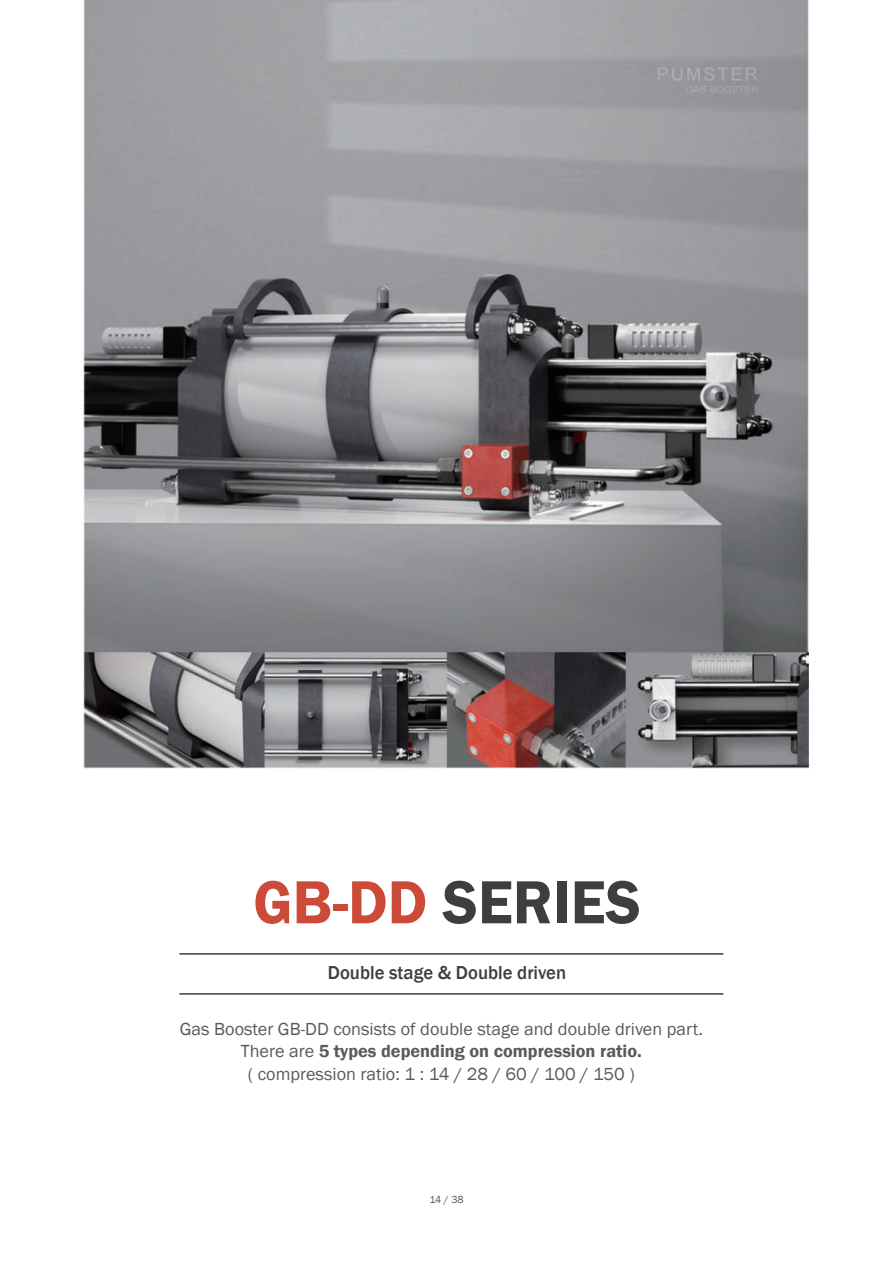
<style>
.page{position:relative;width:893px;height:1263px;background:#fff}
.page>*{position:absolute;margin:0;border:0;box-sizing:border-box;transform-origin:0 0}
.t1{font:600 63px "Franklin Gothic";color:#3e3e3f}
.t2{font:500 19.2px "Franklin Gothic";color:#3e3e3f}
.t3{font:18px/22.5px "Franklin Gothic";color:#595a5b;text-align:center}
.t4{font:10.5px "Franklin Gothic";color:#57585a}
.s1{color:#cc4a38}
.s2{font-weight:600}
</style>
<div class="page">
<img style="left:82px;top:0;width:727px;height:995px">
<hr style="left:179px;top:953px;width:544px;height:2px;background:#3e3e3f">
<hr style="left:179px;top:993px;width:544px;height:2px;background:#3e3e3f">
<h1 class="t1" style="left:253px;top:863px;width:389px"><span class="s1">GB-DD</span> SERIES</h1>
<p class="t2" style="left:328px;top:961px;width:240px">Double stage &amp; Double driven</p>
<p class="t3" style="left:180px;top:1018px;width:524px">Gas Booster GB-DD consists of double stage and double driven part.<br>There are <span class="s2">5 types depending on compression ratio.<br></span>( compression ratio: 1 : 14 / 28 / 60 / 100 / 150 )</p>
<p class="t4" style="left:429px;top:1192px;width:36px">14 / 38</p>
</div>
